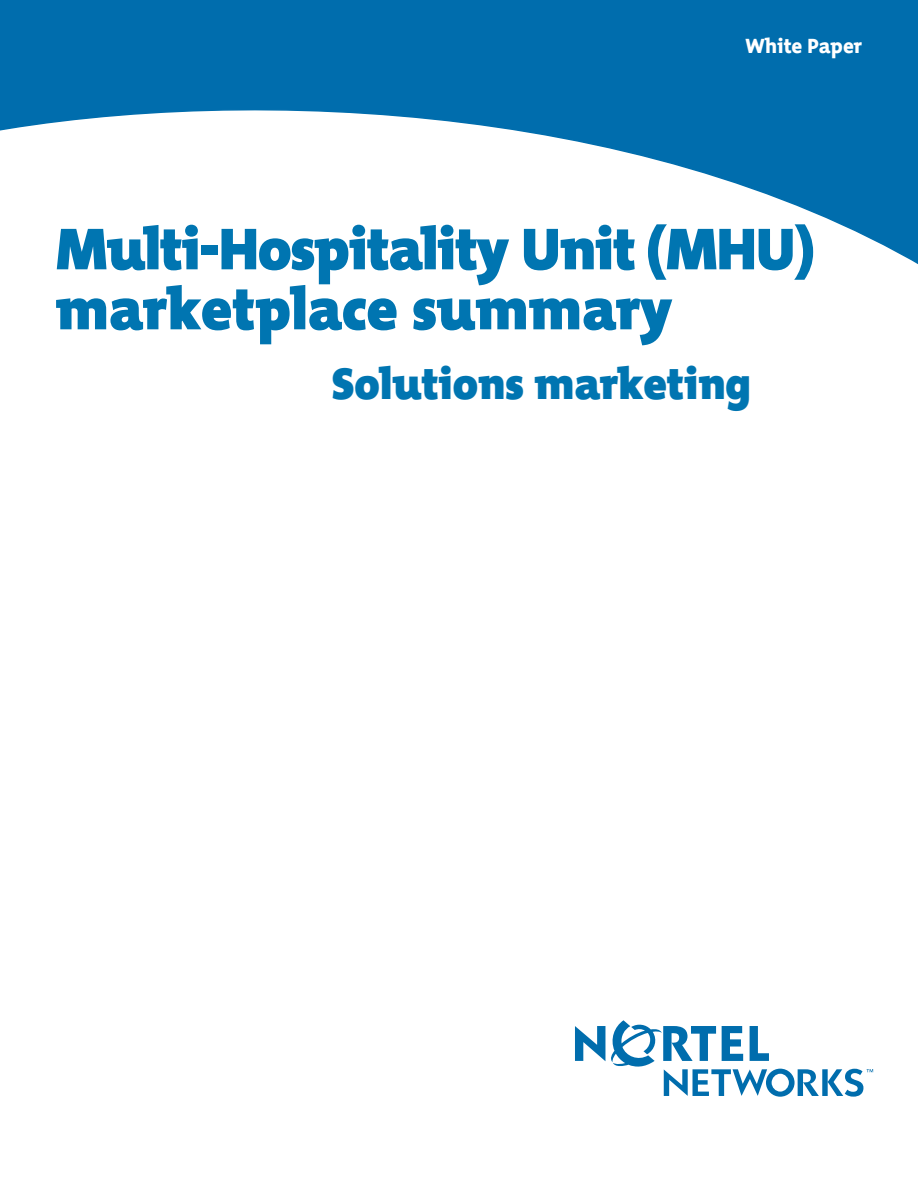
<style>
.page{position:relative;width:918px;height:1188px;background:#fff}
.page>*{position:absolute;margin:0;border:0;box-sizing:border-box;transform-origin:0 0}
.t1{font:900 60px/60px "Nortel Networks Primary";letter-spacing:-.02em;color:#0075b1}
.t2{font:900 45px "Nortel Networks Primary";color:#0075b1}
.t3{font:21px "Nortel Networks Primary XB";color:#fff}
</style>
<div class="page">
<svg style="left:0;top:0;width:918px;height:264px;fill:#006dad"></svg>
<svg style="left:575px;top:1020px;width:298px;height:77px"></svg>
<p class="t3" style="left:745px;top:38px;width:118px">White Paper</p>
<p class="t1" style="left:56px;top:225px;width:759px">Multi-Hospitality Unit (MHU) marketplace summary</p>
<p class="t2" style="left:332px;top:367px;width:420px">Solutions marketing</p>
</div>
